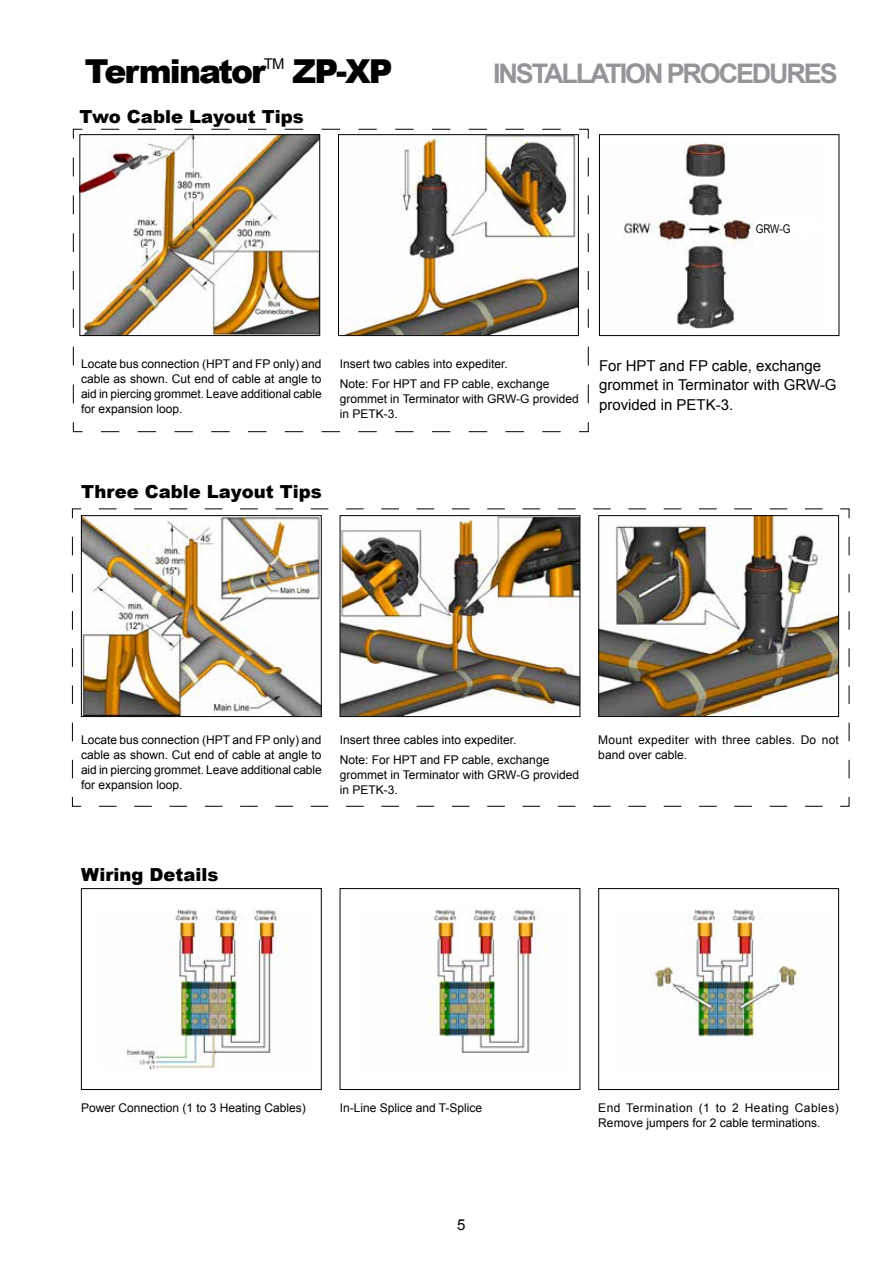
<style>
.page{position:relative;width:893px;height:1263px;background:#fff}
.page>*{position:absolute;margin:0;border:0;box-sizing:border-box;transform-origin:0 0}
.t1{font:900 33px "Arial";letter-spacing:-.06em;color:#000}
.t2{font:700 27px "Arial";letter-spacing:-.08em;color:#939598}
.t3{font:900 18px "Arial";color:#000}
.t4{font:15px/19.5px "Arial";color:#000}
.t5{font:14.85px "Arial";color:#000}
.t6{font:12px/15px "Arial";color:#000}
.t7{font:12px/15px "Arial";letter-spacing:.02em;color:#000}
.t8{font:12px "Arial Narrow";color:#000}
</style>
<div class="page">
<svg style="left:73px;top:128px;width:516px;height:304px"></svg>
<img style="left:124px;top:908px;width:164px;height:161px">
<div style="left:81px;top:888px;width:241px;height:202px;border:1px solid #000"></div>
<img style="left:426px;top:908px;width:121px;height:145px">
<div style="left:340px;top:888px;width:240px;height:202px;border:1px solid #000"></div>
<img style="left:651px;top:908px;width:147px;height:129px">
<div style="left:598px;top:888px;width:241px;height:202px;border:1px solid #000"></div>
<img style="left:72px;top:508px;width:778px;height:299px">
<img style="left:623px;top:142px;width:167px;height:186px">
<div style="left:599px;top:134px;width:240px;height:202px;border:1px solid #000"></div>
<div style="left:756px;top:220px;width:66px;height:17px;background:#fff"></div>
<p class="t5" style="left:264px;top:54px;width:22px">TM</p>
<h1 class="t1" style="left:293px;top:47px;width:102px">ZP-XP</h1>
<h2 class="t2" style="left:493px;top:55px;width:346px">INSTALLATION PROCEDURES</h2>
<h1 class="t1" style="left:85px;top:47px;width:183px">Terminator</h1>
<h3 class="t3" style="left:79px;top:103px;width:226px">Two Cable Layout Tips</h3>
<p class="t8" style="left:756px;top:220px;width:36px">GRW-G</p>
<p class="t6" style="left:81px;top:356px;width:242px;text-align:justify">Locate bus connection (HPT and FP only) and cable as shown. Cut end of cable at angle to aid in piercing grommet. Leave additional cable for expansion loop.</p>
<p class="t6" style="left:340px;top:354px;width:211px;line-height:19.5px">Insert two cables into expediter.<br>Note: For HPT and FP cable, exchange</p>
<p class="t6" style="left:340px;top:391px;width:241px">grommet in Terminator with GRW-G provided in PETK-3.</p>
<p class="t4" style="left:599px;top:356px;width:239px">For HPT and FP cable, exchange grommet in Terminator with GRW-G provided in PETK-3.</p>
<h3 class="t3" style="left:81px;top:478px;width:242px">Three Cable Layout Tips</h3>
<p class="t6" style="left:81px;top:732px;width:242px;text-align:justify">Locate bus connection (HPT and FP only) and cable as shown. Cut end of cable at angle to aid in piercing grommet. Leave additional cable for expansion loop.</p>
<p class="t6" style="left:340px;top:730px;width:211px;line-height:19.5px">Insert three cables into expediter.<br>Note: For HPT and FP cable, exchange</p>
<p class="t6" style="left:340px;top:767px;width:241px">grommet in Terminator with GRW-G provided in PETK-3.</p>
<p class="t7" style="left:598px;top:732px;width:242px">Mount expediter with three cables. Do not band over cable.</p>
<h3 class="t3" style="left:81px;top:861px;width:139px">Wiring Details</h3>
<p class="t6" style="left:81px;top:1100px;width:226px">Power Connection (1 to 3 Heating Cables)</p>
<p class="t6" style="left:340px;top:1100px;width:144px">In-Line Splice and T-Splice</p>
<p class="t6" style="left:598px;top:1100px;width:242px">End Termination (1 to 2 Heating Cables)<br>Remove jumpers for 2 cable terminations.</p>
<p class="t4" style="left:457px;top:1215px;width:10px">5</p>
</div>
